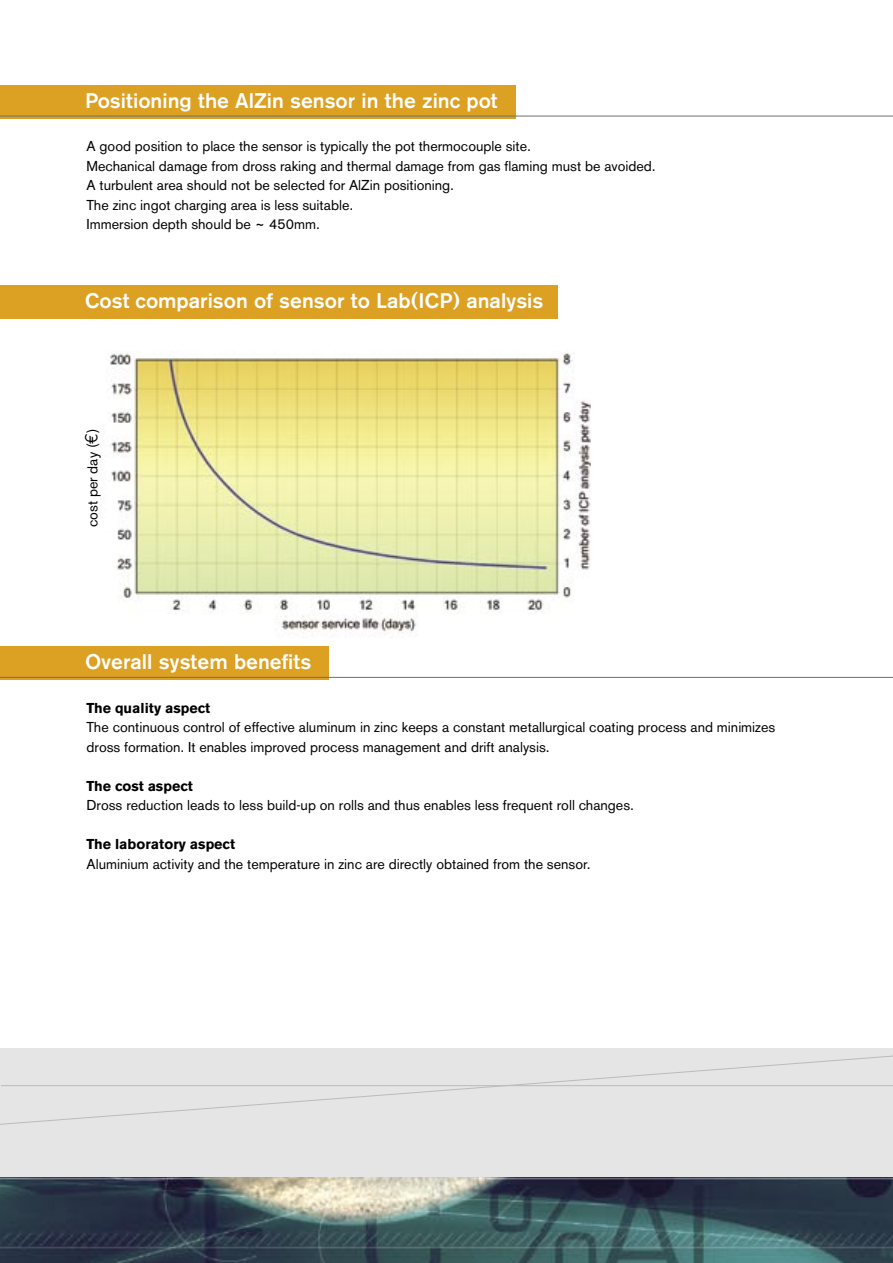
<style>
.page{position:relative;width:893px;height:1263px;background:#fff}
.page>*{position:absolute;margin:0;border:0;box-sizing:border-box;transform-origin:0 0}
.Normaal{font:500 21px "Standard Grotesk BSK";color:#fff}
.t1{font:14.25px/19.5px "Standard Grotesk BSK";color:#000}
.t2{font:700 14.25px "Standard Grotesk BSK";color:#000}
.s1{font-family:"Euro Mono";font-size:18px}
</style>
<div class="page">
<div style="left:0;top:85px;width:516px;height:34px;background:#dca022"></div>
<hr style="left:0;top:116px;width:893px;height:1px;background:#6f6f6f">
<div style="left:0;top:285px;width:557px;height:34px;background:#dca022"></div>
<img style="left:103px;top:351px;width:488px;height:287px">
<div style="left:0;top:646px;width:328px;height:34px;background:#dca022"></div>
<hr style="left:0;top:677px;width:893px;height:1px;background:#6f6f6f">
<div style="left:0;top:1048px;width:893px;height:215px;background:#e5e5e5"></div>
<img style="left:0;top:1178px;width:893px;height:85px">
<svg style="left:0;top:1055px;width:893px;height:70px"></svg>
<p class="Normaal" style="left:85px;top:88px;width:414px">Positioning the AlZin sensor in the zinc pot</p>
<p class="t1" style="left:87px;top:137px;width:446px">A good position to place the sensor is typically the pot thermocouple site.</p>
<p class="t1" style="left:87px;top:156px;width:570px">Mechanical damage from dross raking and thermal damage from gas flaming must be avoided.</p>
<p class="t1" style="left:87px;top:176px;width:369px">A turbulent area should not be selected for AlZin positioning.</p>
<p class="t1" style="left:87px;top:195px;width:268px">The zinc ingot charging area is less suitable.</p>
<p class="t1" style="left:87px;top:215px;width:235px">Immersion depth should be ~ 450mm.</p>
<p class="Normaal" style="left:85px;top:288px;width:460px">Cost comparison of sensor to Lab(ICP) analysis</p>
<p class="t1" style="left:83px;top:527px;width:100px;rotate:-90deg">cost per day (<span class="s1">€</span>)</p>
<p class="Normaal" style="left:85px;top:649px;width:228px">Overall system benefits</p>
<p class="t2" style="left:87px;top:699px;width:125px">The quality aspect</p>
<p class="t1" style="left:87px;top:717px;width:690px">The continuous control of effective aluminum in zinc keeps a constant metallurgical coating process and minimizes dross formation. It enables improved process management and drift analysis.</p>
<p class="t2" style="left:87px;top:777px;width:108px">The cost aspect</p>
<p class="t1" style="left:87px;top:795px;width:549px">Dross reduction leads to less build-up on rolls and thus enables less frequent roll changes.</p>
<p class="t2" style="left:87px;top:836px;width:150px">The laboratory aspect</p>
<p class="t1" style="left:87px;top:854px;width:505px">Aluminium activity and the temperature in zinc are directly obtained from the sensor.</p>
</div>
